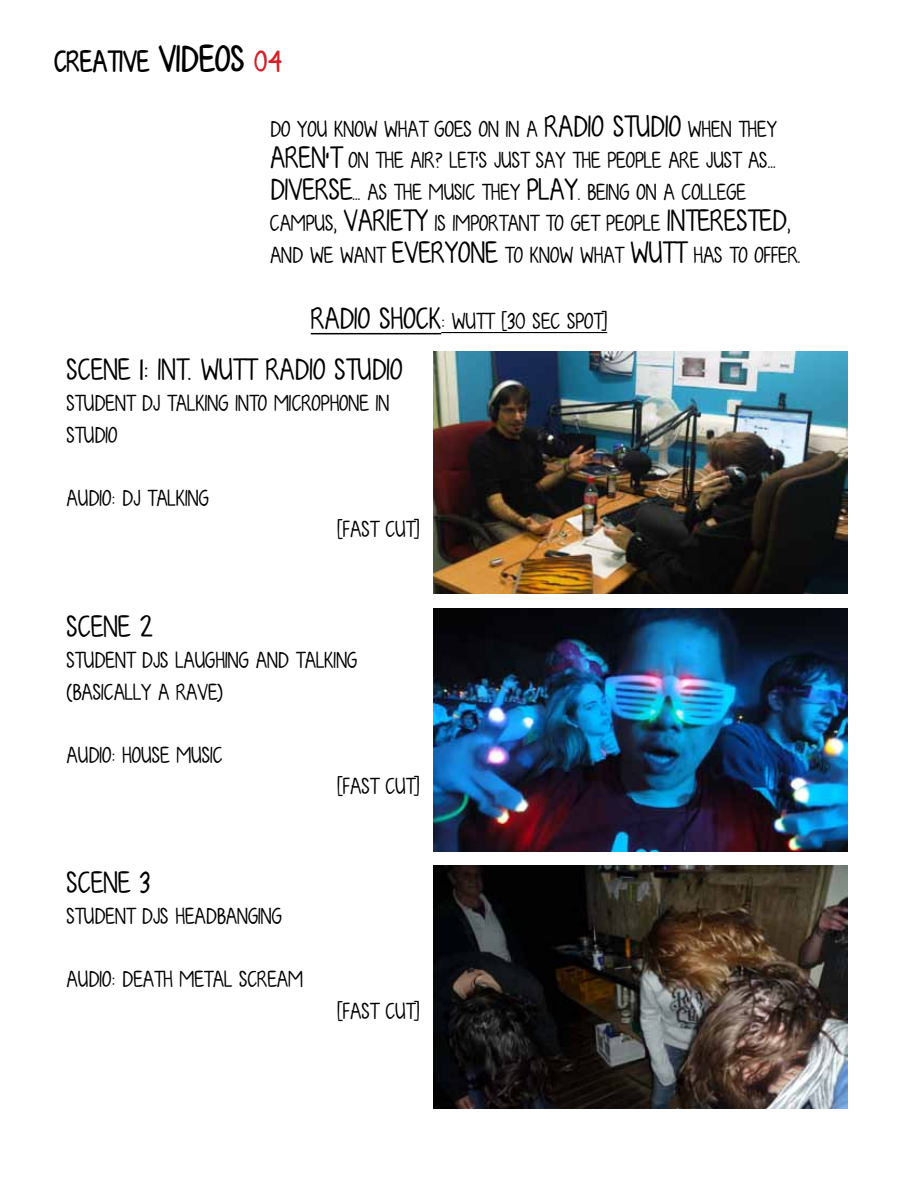
<style>
.page{position:relative;width:918px;height:1188px;background:#fff}
.page>*{position:absolute;margin:0;border:0;box-sizing:border-box;transform-origin:0 0}
.t1{font:30px "KG Fall For You";color:#000}
.t2{font:700 30px "KG Fall For You";color:#000}
.t3{font:22.5px/31.5px "KG Fall For You";color:#000}
.s1{font-size:37.5px}
.s2{color:#d2232a}
.s3{font-size:30px}
</style>
<div class="page">
<hr style="left:311px;top:333px;width:130px;height:1px;background:#000">
<hr style="left:441px;top:332px;width:166px;height:1px;background:#000">
<img style="left:434px;top:351px;width:414px;height:243px">
<img style="left:434px;top:608px;width:414px;height:243px">
<img style="left:434px;top:866px;width:414px;height:243px">
<h1 class="t2" style="left:54px;top:43px;width:230px">CREATIVE <span class="s1">VIDEOS</span> <span class="s2">04</span></h1>
<p class="t3" style="left:270px;top:114px;width:532px">DO YOU KNOW WHAT GOES ON IN A <span class="s3">RADIO STU DIO</span> WHEN THEY <span class="s3">AREN’T</span> ON THE AIR? LET’S JUST SAY THE PEOPLE ARE JUST AS...<br><span class="s3">DIVERSE</span>... AS THE MUSIC THEY <span class="s3">PLAY</span>. BEING ON A COLLEGE CAMPUS, <span class="s3">VARIETY</span> IS IMPORTANT TO GET PEOPLE <span class="s3">INTERESTED</span>, AND WE WANT <span class="s3">EVERYONE</span> TO KNOW WHAT <span class="s3">WUTT</span> HAS TO OFFER.</p>
<h1 class="t1" style="left:311px;top:300px;width:26px">RADIO</h1>
<h1 class="t1" style="left:379px;top:300px;width:14px">SHOCK</h1>
<p class="t3" style="left:441px;top:306px;width:168px">: WUTT [30 SEC SPOT]</p>
<h1 class="t1" style="left:67px;top:351px;width:14px">SCENE</h1>
<h1 class="t1" style="left:140px;top:351px;width:152px">1: INT. WUTT RADIO</h1>
<h1 class="t1" style="left:335px;top:351px;width:48px">STUDIO</h1>
<p class="t3" style="left:67px;top:388px;width:120px">STUDENT DJ TALKING</p>
<p class="t3" style="left:235px;top:388px;width:87px">INTOMICROPHONE</p>
<p class="t3" style="left:376px;top:388px;width:8px">IN</p>
<p class="t3" style="left:67px;top:420px;width:37px">STUDIO</p>
<p class="t3" style="left:67px;top:483px;width:100px">AUDIO: DJ TALKING</p>
<p class="t3" style="left:336px;top:514px;width:85px">[FAST CUT]</p>
<h1 class="t1" style="left:67px;top:608px;width:14px">SCENE</h1>
<h1 class="t1" style="left:140px;top:608px;width:14px">2</h1>
<p class="t3" style="left:67px;top:646px;width:149px">STUDENT DJS LAUGHING</p>
<p class="t3" style="left:256px;top:646px;width:59px">AND TALKING</p>
<p class="t3" style="left:67px;top:677px;width:16px">(BASICALLY</p>
<p class="t3" style="left:158px;top:677px;width:66px">A RAVE)</p>
<p class="t3" style="left:67px;top:740px;width:143px">AUDIO: HOUSE MUSIC</p>
<h1 class="t1" style="left:67px;top:864px;width:14px">SCENE</h1>
<h1 class="t1" style="left:140px;top:864px;width:12px">3</h1>
<p class="t3" style="left:67px;top:901px;width:120px">STUDENT DJS HEADBANGING</p>
<p class="t3" style="left:67px;top:964px;width:214px">AUDIO: DEATHMETAL SCREAM</p>
<p class="t3" style="left:336px;top:772px;width:85px">[FAST CUT]</p>
<p class="t3" style="left:336px;top:996px;width:85px">[FAST CUT]</p>
</div>
